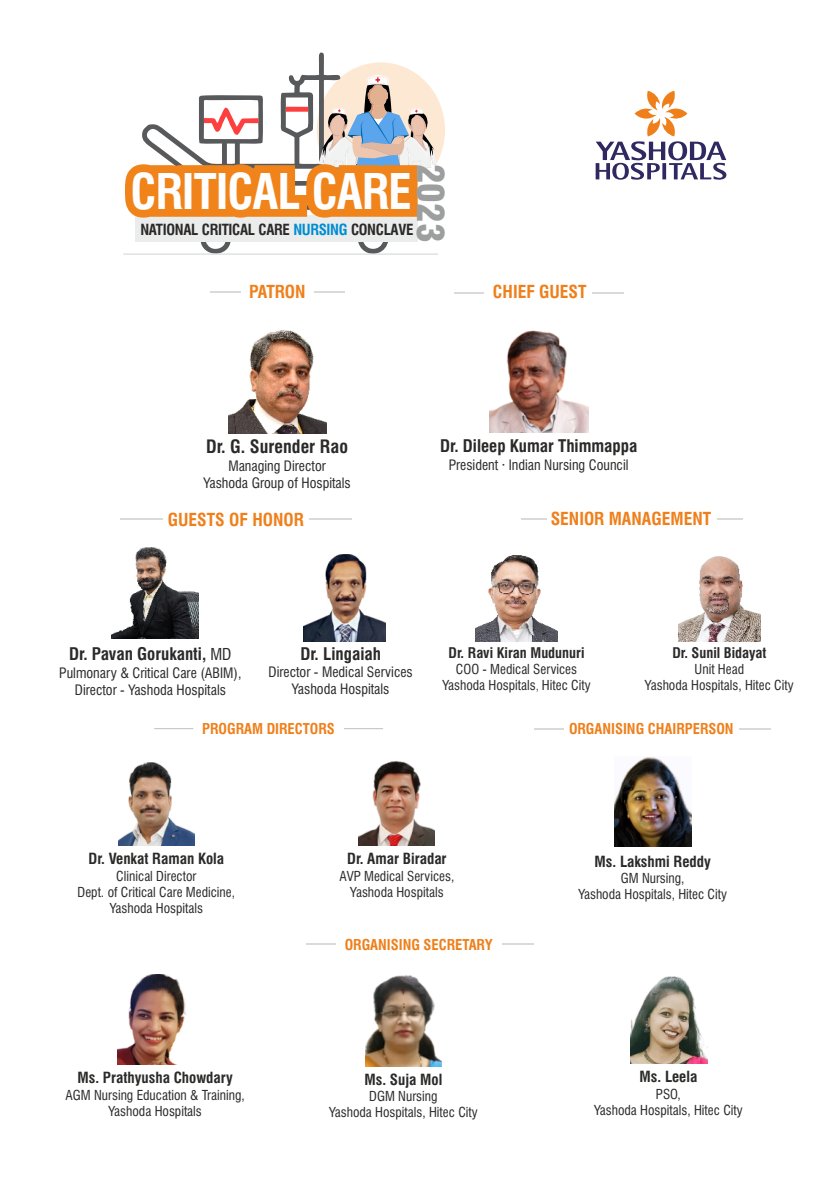
<style>
.page{position:relative;width:840px;height:1191px;background:#fff}
.page>*{position:absolute;margin:0;border:0;box-sizing:border-box;transform-origin:0 0}
.t1{font:700 condensed 47.8px "Swiss 721 BT";letter-spacing:-.02em;color:#fefefe}
.t2{font:900 condensed 36.6px "Swiss 721 BT";color:#9d9e9e}
.t3{font:700 condensed 18px "Swiss 721 BT";color:#2b2a29}
.t4{font:700 condensed 17.4px "Swiss 721 BT";color:#ef7f1a}
.t5{font:700 condensed 17px "Swiss 721 BT";color:#2b2a29}
.t6{font:700 condensed 15px "Swiss 721 BT";color:#2b2a29}
.t7{font:700 condensed 15px "Swiss 721 BT";letter-spacing:-.02em;color:#2b2a29}
.t8{font:700 condensed 14.6px "Swiss 721 BT";color:#ef7f1a}
.t9{font:700 condensed 14.4px "Swiss 721 BT";color:#2b2a29}
.t10{font:condensed 14px/16.8px "Swiss 721 BT";color:#2b2a29;text-align:center}
.t11{font:condensed 13.4px/16px "Swiss 721 BT";color:#2b2a29;text-align:center}
.s1{color:#008dd2}
.s2{font-weight:400;font-size:16px}
.s3{font-weight:300}
</style>
<div class="page">
<svg style="left:595px;top:91px;width:131px;height:89px"></svg>
<svg style="left:142px;top:52px;width:275px;height:201px"></svg>
<hr style="left:123px;top:253px;width:314px;height:2px;background:#d9dada">
<div style="left:135px;top:215px;width:283px;height:26px;background:#ebecec"></div>
<svg style="left:125px;top:62px;width:320px;height:156px"></svg>
<img style="left:303px;top:554px;width:82px;height:87px">
<img style="left:111px;top:547px;width:87px;height:92px">
<hr style="left:154px;top:728px;width:39px;height:1px;background:#c5c6c6">
<hr style="left:344px;top:728px;width:39px;height:1px;background:#c5c6c6">
<img style="left:118px;top:762px;width:77px;height:84px">
<img style="left:358px;top:761px;width:76px;height:85px">
<img style="left:614px;top:757px;width:77px;height:89px">
<hr style="left:533px;top:728px;width:30px;height:1px;background:#d9dada">
<hr style="left:739px;top:728px;width:31px;height:1px;background:#d9dada">
<img style="left:118px;top:974px;width:68px;height:90px">
<img style="left:365px;top:976px;width:76px;height:90px">
<img style="left:630px;top:976px;width:76px;height:87px">
<hr style="left:521px;top:518px;width:25px;height:2px;background:#d9dada">
<svg style="left:717px;top:518px;width:25px;height:1px"></svg>
<img style="left:678px;top:556px;width:82px;height:86px">
<img style="left:475px;top:556px;width:82px;height:86px">
<hr style="left:309px;top:518px;width:42px;height:2px;background:#d9dada">
<hr style="left:121px;top:518px;width:42px;height:2px;background:#d9dada">
<hr style="left:306px;top:943px;width:30px;height:1px;background:#d9dada">
<hr style="left:501px;top:943px;width:32px;height:1px;background:#d9dada">
<img style="left:228px;top:330px;width:98px;height:104px">
<hr style="left:210px;top:291px;width:30px;height:2px;background:#d9dada">
<hr style="left:314px;top:291px;width:30px;height:2px;background:#d9dada">
<hr style="left:454px;top:292px;width:30px;height:1px;background:#d9dada">
<hr style="left:591px;top:292px;width:32px;height:1px;background:#d9dada">
<img style="left:489px;top:330px;width:99px;height:103px">
<h2 class="t2" style="left:445px;top:164px;width:80px;rotate:90deg">2023</h2>
<h1 class="t1" style="left:130px;top:173px;width:283px">CRITICAL CARE</h1>
<p class="t7" style="left:140px;top:224px;width:274px">NATIONAL CRITICAL CARE <span class="s1">NURSING</span> CONCLAVE</p>
<p class="t4" style="left:249px;top:285px;width:58px">PATRON</p>
<p class="t4" style="left:492px;top:285px;width:95px">CHIEF GUEST</p>
<h3 class="t3" style="left:206px;top:439px;width:143px">Dr. G. Surender Rao</h3>
<p class="t10" style="left:203px;top:459px;width:149px">Managing Director<br>Yashoda Group of Hospitals</p>
<p class="t4" style="left:168px;top:513px;width:137px">GUESTS OF HONOR</p>
<p class="t5" style="left:440px;top:439px;width:198px">Dr. Dileep Kumar Thimmappa</p>
<p class="t10" style="left:448px;top:457px;width:181px">President · Indian Nursing Council</p>
<p class="t4" style="left:550px;top:511px;width:162px">SENIOR MANAGEMENT</p>
<p class="t5" style="left:300px;top:647px;width:82px">Dr. Lingaiah</p>
<p class="t10" style="left:268px;top:665px;width:146px">Director - Medical Services<br>Yashoda Hospitals</p>
<p class="t5" style="left:69px;top:647px;width:164px">Dr. Pavan Gorukanti, <span class="s2">MD</span></p>
<p class="t10" style="left:59px;top:666px;width:184px">Pulmonary &amp; Critical Care (ABIM),<br>Director - Yashoda Hospitals</p>
<p class="t8" style="left:202px;top:723px;width:134px">PROGRAM DIRECTORS</p>
<p class="t9" style="left:448px;top:647px;width:137px">Dr. Ravi Kiran Mudunuri</p>
<p class="t11" style="left:442px;top:663px;width:150px">COO - Medical Services<br>Yashoda Hospitals<span class="s3">,</span> Hitec City</p>
<p class="t9" style="left:672px;top:647px;width:95px">Dr. Sunil Bidayat</p>
<p class="t11" style="left:644px;top:663px;width:150px">Unit Head<br>Yashoda Hospitals, Hitec City</p>
<p class="t8" style="left:568px;top:723px;width:166px">ORGANISING CHAIRPERSON</p>
<p class="t6" style="left:89px;top:853px;width:137px">Dr. Venkat Raman Kola</p>
<p class="t11" style="left:77px;top:869px;width:159px">Clinical Director<br>Dept. of Critical Care Medicine,<br>Yashoda Hospitals</p>
<p class="t6" style="left:77px;top:1071px;width:157px">Ms. Prathyusha Chowdary</p>
<p class="t11" style="left:65px;top:1088px;width:181px">AGM Nursing Education &amp; Training,<br>Yashoda Hospitals</p>
<p class="t6" style="left:347px;top:853px;width:101px">Dr. Amar Biradar</p>
<p class="t11" style="left:339px;top:869px;width:116px">AVP Medical Services,<br>Yashoda Hospitals</p>
<p class="t8" style="left:344px;top:938px;width:149px">ORGANISING SECRETARY</p>
<p class="t6" style="left:364px;top:1073px;width:79px">Ms. Suja Mol</p>
<p class="t11" style="left:329px;top:1089px;width:150px">DGM Nursing<br>Yashoda Hospitals, Hitec City</p>
<p class="t6" style="left:594px;top:855px;width:118px">Ms. Lakshmi Reddy</p>
<p class="t11" style="left:578px;top:872px;width:150px">GM Nursing,<br>Yashoda Hospitals, Hitec City</p>
<p class="t6" style="left:639px;top:1071px;width:59px">Ms. Leela</p>
<p class="t11" style="left:593px;top:1087px;width:150px">PSO,<br>Yashoda Hospitals, Hitec City</p>
</div>
